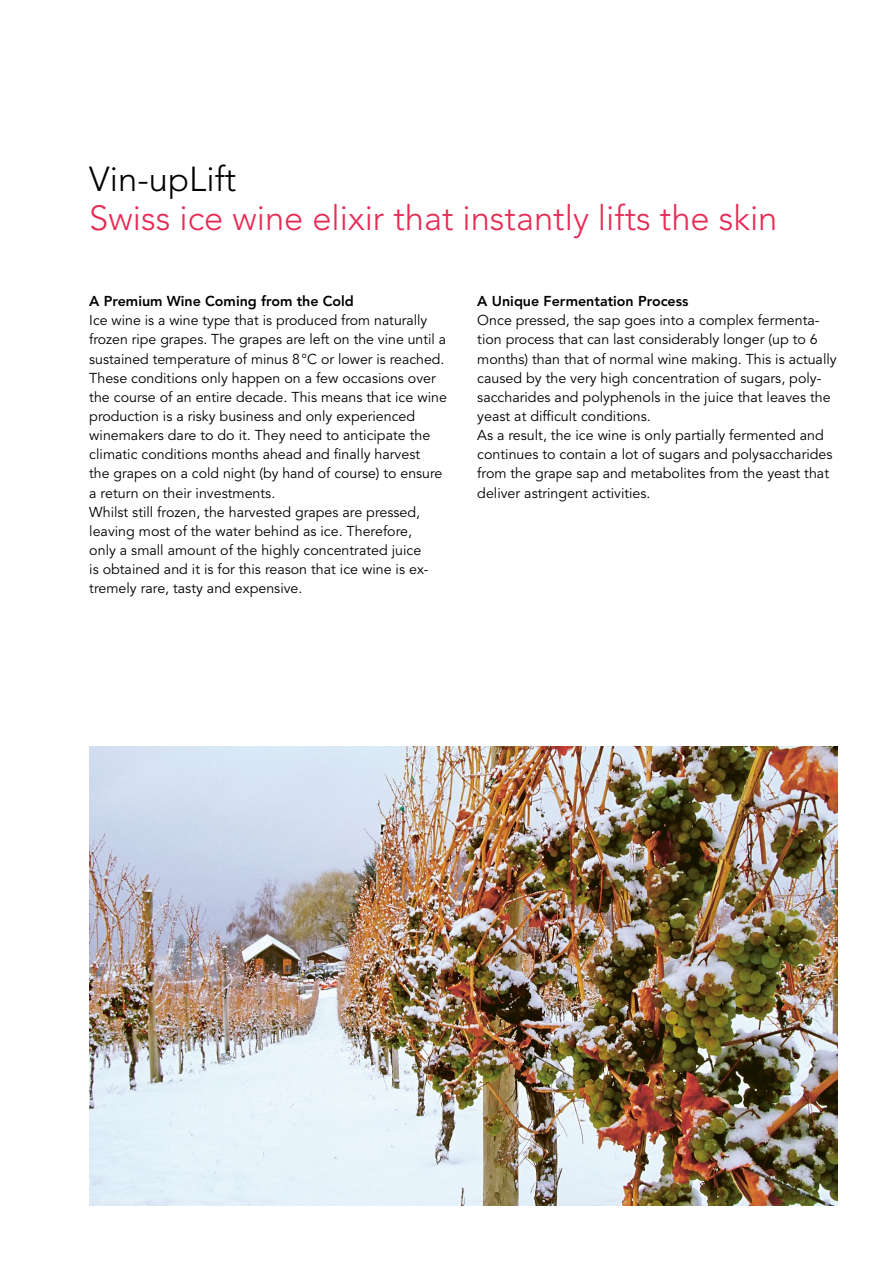
<style>
.page{position:relative;width:893px;height:1263px;background:#fff}
.page>*{position:absolute;margin:0;border:0;box-sizing:border-box;transform-origin:0 0}
.t1{font:300 34.5px "Avenir LT Std";color:#e62c56}
.t2{font:300 34.5px "Avenir LT Std";color:#000}
.t3{font:14.25px/19.2px "Avenir LT Std";color:#000}
.t4{font:800 14.25px "Avenir LT Std";color:#000}
</style>
<div class="page">
<img style="left:89px;top:746px;width:749px;height:459px">
<h1 class="t2" style="left:89px;top:159px;width:149px">Vin-upLift</h1>
<h1 class="t1" style="left:89px;top:197px;width:690px">Swiss ice wine elixir that instantly lifts the skin</h1>
<p class="t4" style="left:89px;top:293px;width:266px">A Premium Wine Coming from the Cold</p>
<p class="t3" style="left:89px;top:311px;width:359px">Ice wine is a wine type that is produced from naturally frozen ripe grapes. The grapes are left on the vine until a sustained temperature of minus 8°C or lower is reached.<br>These conditions only happen on a few occasions over the course of an entire decade. This means that ice wine production is a risky business and only experienced winemakers dare to do it. They need to anticipate the climatic conditions months ahead and finally harvest<br>the grapes on a cold night (by hand of course) to ensure a return on their investments.<br>Whilst still frozen, the harvested grapes are pressed, leaving most of the water behind as ice. Therefore,<br>only a small amount of the highly concentrated juice<br>is obtained and it is for this reason that ice wine is ex&shy;tremely rare, tasty and expensive.</p>
<p class="t4" style="left:477px;top:293px;width:213px">A Unique Fermentation Process</p>
<p class="t3" style="left:477px;top:311px;width:361px">Once pressed, the sap goes into a complex fermenta&shy;tion process that can last considerably longer (up to 6 months) than that of normal wine making. This is actually caused by the very high concentration of sugars, poly&shy;saccharides and polyphenols in the juice that leaves the yeast at difficult conditions.<br>As a result, the ice wine is only partially fermented and continues to contain a lot of sugars and polysaccharides from the grape sap and metabolites from the yeast that deliver astringent activities.</p>
</div>
